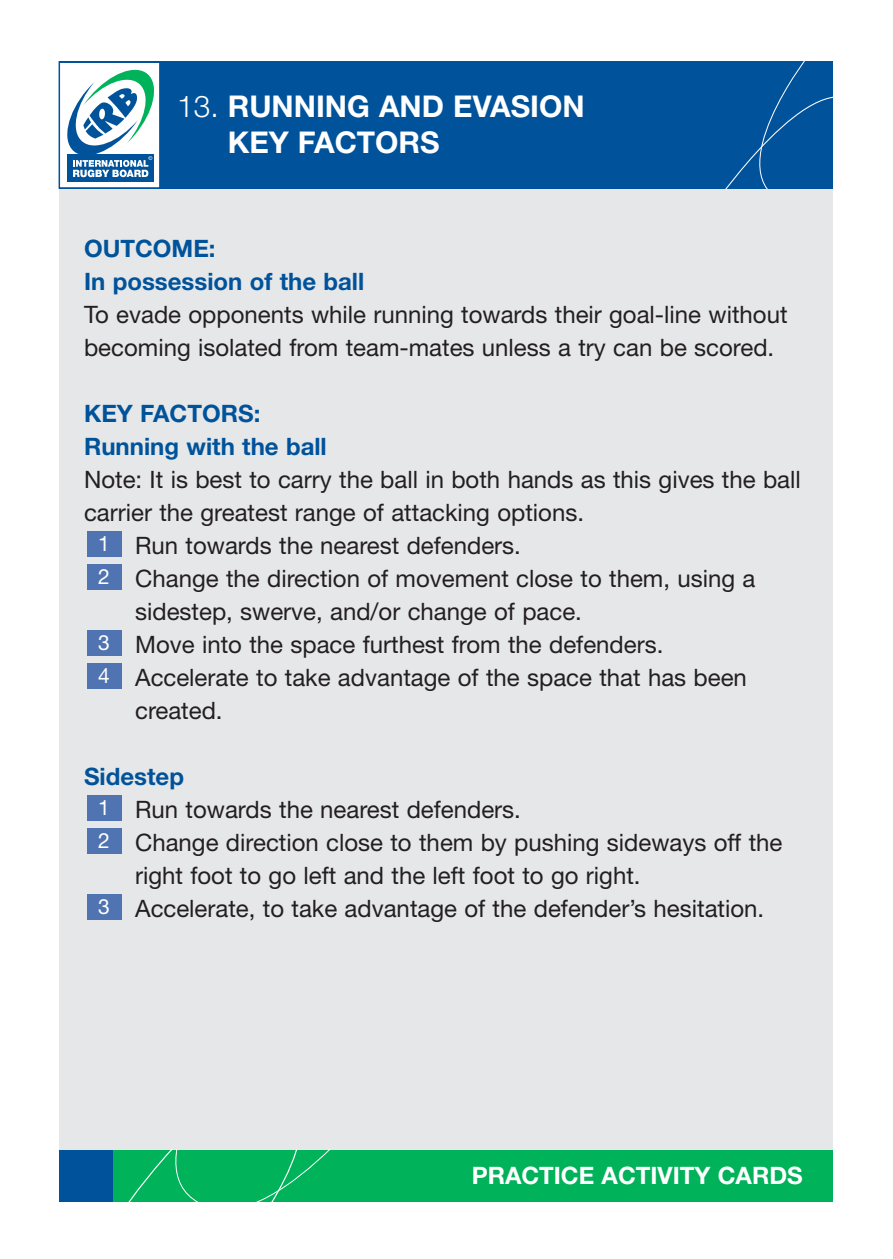
<style>
.page{position:relative;width:893px;height:1259px;background:#fff}
.page>*{position:absolute;margin:0;border:0;box-sizing:border-box;transform-origin:0 0}
.t1{font:700 30px/36px "Helvetica Neue";color:#fff}
.t2{font:24px/33px "Helvetica Neue";color:#231f20}
.t3{font:700 24px/33px "Helvetica Neue";color:#00539b}
.t4{font:700 24px "Helvetica Neue";color:#fff}
.t5{font:21px "Helvetica Neue";color:#fff}
.s1{font-weight:300}
.s2{font-size:21px;color:#fff}
</style>
<div class="page">
<div style="left:59px;top:61px;width:773px;height:1112px;background:#e6e7e8"></div>
<div style="left:59px;top:1150px;width:773px;height:51px;background:#00b259"></div>
<svg style="left:112px;top:1150px;width:218px;height:51px"></svg>
<div style="left:59px;top:1150px;width:53px;height:51px;background:#00539b"></div>
<div style="left:59px;top:61px;width:773px;height:128px;background:#00539b"></div>
<svg style="left:725px;top:61px;width:107px;height:128px"></svg>
<div style="left:60px;top:63px;width:100px;height:125px;background:#fff"></div>
<div style="left:67px;top:154px;width:87px;height:28px;background:#00539b"></div>
<svg style="left:67px;top:69px;width:88px;height:108px"></svg>
<div style="left:59px;top:61px;width:102px;height:128px;border:2px solid #00539b"></div>
<div style="left:87px;top:894px;width:34px;height:26px;background:#4f74b1"></div>
<div style="left:87px;top:828px;width:34px;height:26px;background:#4f74b1"></div>
<div style="left:87px;top:795px;width:34px;height:26px;background:#4f74b1"></div>
<div style="left:87px;top:663px;width:34px;height:26px;background:#4f74b1"></div>
<div style="left:87px;top:630px;width:34px;height:26px;background:#4f74b1"></div>
<div style="left:87px;top:564px;width:34px;height:26px;background:#4f74b1"></div>
<div style="left:87px;top:531px;width:34px;height:26px;background:#4f74b1"></div>
<p class="t1" style="left:228px;top:91px;width:358px;text-indent:-51px"><span class="s1">13.</span> RUNNING AND EVASION<br>KEY FACTORS</p>
<p class="t3" style="left:84px;top:234px;width:282px">OUTCOME:<br>In possession of the ball</p>
<p class="t2" style="left:84px;top:300px;width:705px">To evade opponents while running towards their goal-line without becoming isolated from team-mates unless a try can be scored.</p>
<p class="t3" style="left:84px;top:399px;width:244px">KEY FACTORS:<br>Running with the ball</p>
<p class="t2" style="left:84px;top:465px;width:718px">Note: It is best to carry the ball in both hands as this gives the ball</p>
<p class="t2" style="left:84px;top:498px;width:501px">carrier the greatest range of attacking options.</p>
<p class="t2" style="left:135px;top:531px;width:387px">Run towards the nearest defenders.</p>
<p class="t2" style="left:135px;top:564px;width:622px">Change the direction of movement close to them, using a</p>
<p class="t2" style="left:135px;top:597px;width:448px">sidestep, swerve, and/or change of pace.</p>
<p class="t2" style="left:135px;top:630px;width:530px">Move into the space furthest from the defenders.</p>
<p class="t2" style="left:135px;top:663px;width:613px">Accelerate to take advantage of the space that has been</p>
<p class="t2" style="left:135px;top:696px;width:89px">created.</p>
<p class="t5" style="left:98px;top:535px;width:13px">1</p>
<p class="t5" style="left:98px;top:568px;width:13px">2</p>
<p class="t5" style="left:98px;top:634px;width:13px">3</p>
<p class="t5" style="left:98px;top:667px;width:13px">4</p>
<p class="t3" style="left:84px;top:762px;width:101px">Sidestep</p>
<p class="t2" style="left:135px;top:795px;width:387px">Run towards the nearest defenders.</p>
<p class="t2" style="left:135px;top:828px;width:649px">Change direction close to them by pushing sideways off the</p>
<p class="t2" style="left:135px;top:861px;width:507px">right foot to go left and the left foot to go right.</p>
<p class="t2" style="left:98px;top:894px;width:668px"><span class="s2">3</span> Accelerate, to take advantage of the defender’s hesitation.</p>
<p class="t5" style="left:98px;top:799px;width:13px">1</p>
<p class="t5" style="left:98px;top:832px;width:13px">2</p>
<p class="t4" style="left:472px;top:1167px;width:333px">PRACTICE ACTIVITY CARDS</p>
</div>
